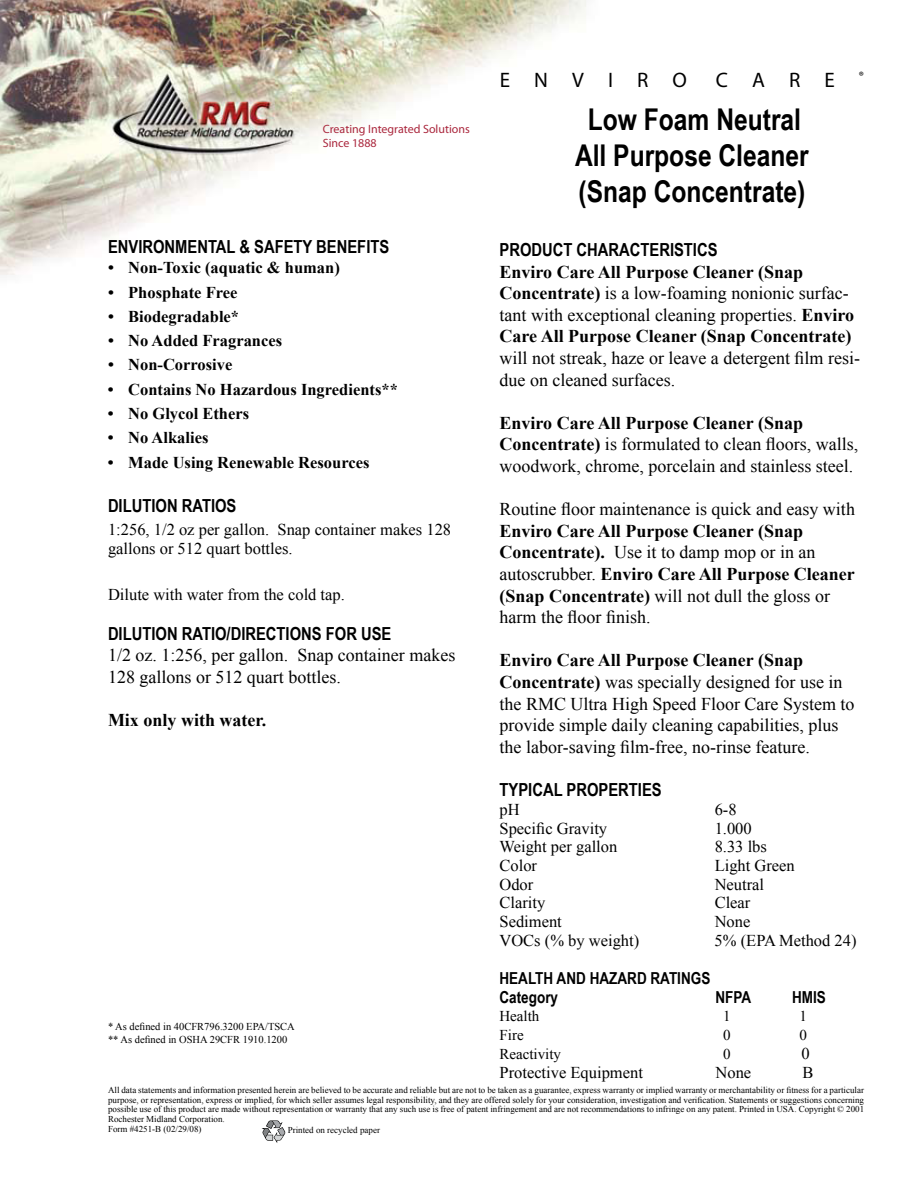
<style>
.page{position:relative;width:918px;height:1188px;background:#fff}
.page>*{position:absolute;margin:0;border:0;box-sizing:border-box;transform-origin:0 0}
.t1{font:700 30px/36px "Arial Narrow";color:#000;text-align:center}
.t2{font:21px "Myriad Pro";letter-spacing:1.15em;color:#000}
.t3{font:18px/21.6px "Times New Roman";color:#000}
.t4{font:700 18px/21.6px "Times New Roman";color:#000}
.t5{font:700 18px "Arial Narrow";color:#000}
.t6{font:16.5px/18.8px "Times New Roman";color:#000}
.t7{font:700 16.5px "Times New Roman";color:#000}
.t8{font:700 16.5px/18.8px "Arial Narrow";color:#000}
.t9{font:15px "Times New Roman";color:#000}
.t10{font:12px/14.2px "Myriad Pro";color:#aa273d}
.t11{font:10.5px/12.6px "Times New Roman";color:#000}
.t12{font:9px/9.8px "Times New Roman";color:#000}
.s1{font-weight:400}
.s2{font-weight:700}
</style>
<div class="page">
<img style="left:0;top:0;width:586px;height:275px">
<svg style="left:262px;top:1121px;width:23px;height:22px"></svg>
<h3 class="t10" style="left:323px;top:122px;width:148px">Creating Integrated Solutions<br>Since 1888</h3>
<h3 class="t5" style="left:108px;top:233px;width:283px">ENVIRONMENTAL &amp; SAFETY BENEFITS</h3>
<h3 class="t7" style="left:108px;top:256px;width:233px">• Non-Toxic (aquatic &amp; human)</h3>
<h3 class="t7" style="left:108px;top:281px;width:131px">• Phosphate Free</h3>
<h3 class="t7" style="left:108px;top:305px;width:133px">• Biodegradable*</h3>
<h3 class="t7" style="left:108px;top:329px;width:176px">• No Added Fragrances</h3>
<h3 class="t7" style="left:108px;top:353px;width:126px">• Non-Corrosive</h3>
<h3 class="t7" style="left:108px;top:378px;width:291px">• Contains No Hazardous Ingredients**</h3>
<h3 class="t7" style="left:108px;top:402px;width:143px">• No Glycol Ethers</h3>
<h3 class="t7" style="left:108px;top:426px;width:102px">• No Alkalies</h3>
<h3 class="t7" style="left:108px;top:451px;width:263px">• Made Using Renewable Resources</h3>
<h3 class="t5" style="left:108px;top:492px;width:130px">DILUTION RATIOS</h3>
<h3 class="t6" style="left:108px;top:520px;width:345px">1:256, 1/2 oz per gallon. Snap container makes 128 gallons or 512 quart bottles.</h3>
<h3 class="t6" style="left:108px;top:585px;width:238px">Dilute with water from the cold tap.</h3>
<h3 class="t5" style="left:108px;top:620px;width:285px">DILUTION RATIO/DIRECTIONS FOR USE</h3>
<h3 class="t3" style="left:108px;top:644px;width:349px">1/2 oz. 1:256, per gallon. Snap container makes<br>128 gallons or 512 quart bottles.</h3>
<h3 class="t4" style="left:108px;top:709px;width:160px">Mix only with water.</h3>
<p class="t11" style="left:108px;top:1020px;width:188px">* As defined in 40CFR796.3200 EPA/TSCA ** As defined in OSHA 29CFR 1910.1200</p>
<h2 class="t2" style="left:500px;top:67px;width:189px">ENVIRO</h2>
<h2 class="t2" style="left:716px;top:67px;width:150px">CARE <sup>®</sup></h2>
<h1 class="t1" style="left:575px;top:100px;width:235px">Low Foam Neutral<br>All Purpose Cleaner (Snap Concentrate)</h1>
<h3 class="t5" style="left:500px;top:236px;width:220px">PRODUCT CHARACTERISTICS</h3>
<h3 class="t4" style="left:500px;top:260px;width:356px">Enviro Care All Purpose Cleaner (Snap Concentrate) <span class="s1">is a low-foaming nonionic surfac&shy;tant with exceptional cleaning properties.</span> Enviro Care All Purpose Cleaner (Snap Concentrate)</h3>
<h3 class="t3" style="left:500px;top:347px;width:362px">will not streak, haze or leave a detergent film resi&shy;due on cleaned surfaces.</h3>
<h3 class="t3" style="left:500px;top:412px;width:360px"><span class="s2">Enviro Care All Purpose Cleaner (Snap<br>Concentrate)</span> is formulated to clean floors, walls, woodwork, chrome, porcelain and stainless steel.</h3>
<h3 class="t3" style="left:500px;top:498px;width:357px">Routine floor maintenance is quick and easy with</h3>
<h3 class="t4" style="left:500px;top:520px;width:357px">Enviro Care All Purpose Cleaner (Snap Concentrate). <span class="s1">Use it to damp mop or in an autoscrubber.</span> Enviro Care All Purpose Cleaner (Snap Concentrate) <span class="s1">will not dull the gloss or harm the floor finish.</span></h3>
<h3 class="t3" style="left:500px;top:649px;width:357px"><span class="s2">Enviro Care All Purpose Cleaner (Snap Concentrate)</span> was specially designed for use in the RMC Ultra High Speed Floor Care System to provide simple daily cleaning capabilities, plus the labor-saving film-free, no-rinse feature.</h3>
<h3 class="t5" style="left:500px;top:776px;width:164px">TYPICAL PROPERTIES</h3>
<h3 class="t6" style="left:500px;top:800px;width:22px">pH</h3>
<h3 class="t6" style="left:715px;top:800px;width:23px">6-8</h3>
<h3 class="t6" style="left:500px;top:818px;width:109px">Specific Gravity</h3>
<h3 class="t6" style="left:715px;top:818px;width:39px">1.000</h3>
<h3 class="t6" style="left:500px;top:837px;width:119px">Weight per gallon</h3>
<h3 class="t6" style="left:715px;top:837px;width:54px">8.33 lbs</h3>
<h3 class="t6" style="left:500px;top:856px;width:39px">Color</h3>
<h3 class="t6" style="left:715px;top:856px;width:82px">Light Green</h3>
<h3 class="t6" style="left:500px;top:875px;width:35px">Odor</h3>
<h3 class="t6" style="left:715px;top:875px;width:51px">Neutral</h3>
<h3 class="t6" style="left:500px;top:893px;width:47px">Clarity</h3>
<h3 class="t6" style="left:715px;top:893px;width:37px">Clear</h3>
<h3 class="t6" style="left:500px;top:912px;width:64px">Sediment</h3>
<h3 class="t6" style="left:715px;top:912px;width:37px">None</h3>
<h3 class="t6" style="left:499px;top:931px;width:141px">VOCs (% by weight)</h3>
<h3 class="t6" style="left:715px;top:931px;width:143px">5% (EPA Method 24)</h3>
<h3 class="t8" style="left:499px;top:968px;width:212px">HEALTH AND HAZARD RATINGS<br>Category</h3>
<h3 class="t8" style="left:715px;top:987px;width:37px">NFPA</h3>
<h3 class="t8" style="left:792px;top:987px;width:35px">HMIS</h3>
<h3 class="t9" style="left:500px;top:1006px;width:41px">Health</h3>
<h3 class="t9" style="left:723px;top:1006px;width:9px">1</h3>
<h3 class="t9" style="left:800px;top:1006px;width:9px">1</h3>
<h3 class="t9" style="left:500px;top:1025px;width:26px">Fire</h3>
<h3 class="t9" style="left:723px;top:1025px;width:9px">0</h3>
<h3 class="t9" style="left:800px;top:1025px;width:9px">0</h3>
<h3 class="t9" style="left:500px;top:1044px;width:63px">Reactivity</h3>
<h3 class="t9" style="left:723px;top:1044px;width:9px">0</h3>
<h3 class="t6" style="left:801px;top:1044px;width:10px">0</h3>
<h3 class="t6" style="left:500px;top:1062px;width:145px">Protective Equipment</h3>
<h3 class="t6" style="left:716px;top:1062px;width:37px">None</h3>
<h3 class="t6" style="left:803px;top:1062px;width:13px">B</h3>
<p class="t12" style="left:108px;top:1085px;width:758px">All data statements and information presented herein are believed to be accurate and reliable but are not to be taken as a guarantee, express warranty or implied warranty or merchantability or fitness for a particular purpose, or representation, express or implied, for which seller assumes legal responsibility, and they are offered solely for your consideration, investigation and verification. Statements or suggestions concerning possible use of this product are made without representation or warranty that any such use is free of patent infringement and are not recommendations to infringe on any patent. Printed in USA. Copyright © 2001<br>Rochester Midland Corporation.<br>Form #4251-B (02/29/08)</p>
<p class="t12" style="left:288px;top:1125px;width:94px">Printed on recycled paper</p>
</div>
